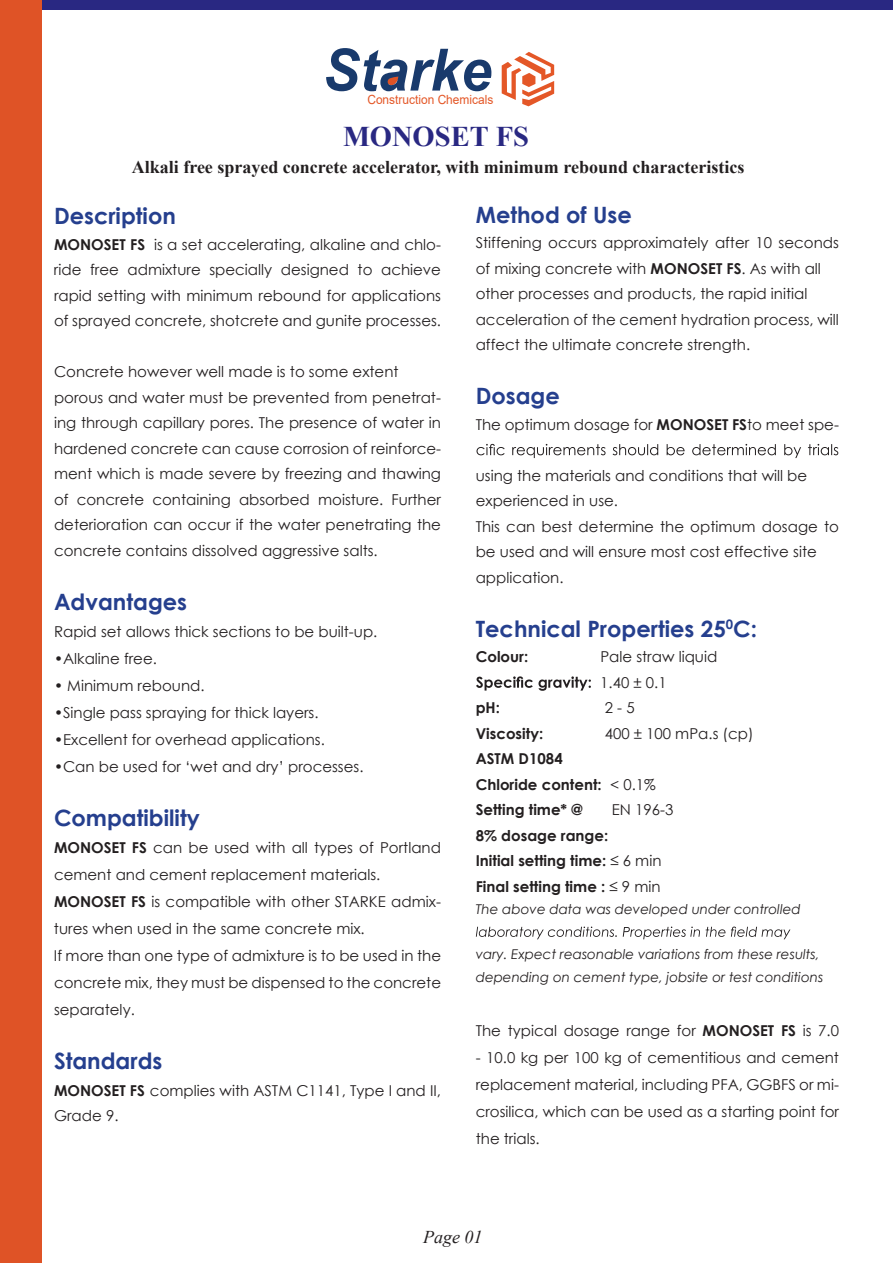
<style>
.page{position:relative;width:893px;height:1263px;background:#fff}
.page>*{position:absolute;margin:0;border:0;box-sizing:border-box;transform-origin:0 0}
.t1{font:italic 700 58.35px "Arial";color:#193a6c;scale:.95 1}
.t2{font:700 28.5px "Times New Roman";color:#292882}
.t3{font:700 22.5px "Century Gothic";color:#253f8e}
.t4{font:700 18px "Times New Roman";color:#231f20}
.t5{font:italic 18px "Times New Roman";color:#231f20}
.t6{font:15px/25.5px "Century Gothic";color:#231f20}
.t7{font:700 15px/25.5px "Century Gothic";color:#231f20}
.t8{font:italic 13.5px/22.5px "Century Gothic";color:#231f20}
.t9{font:12.6px "Arial";color:#e45727;scale:.95 1}
.s1{font-weight:700}
.s2{font-weight:400}
</style>
<div class="page">
<div style="left:4px;top:0;width:889px;height:9px;background:#292882"></div>
<svg style="left:476px;top:444px;width:362px;height:14px"></svg>
<svg style="left:476px;top:676px;width:115px;height:15px"></svg>
<svg style="left:476px;top:926px;width:314px;height:13px"></svg>
<div style="left:0;top:0;width:41px;height:1263px;background:#df5326"></div>
<svg style="left:386px;top:76px;width:14px;height:10px"></svg>
<svg style="left:502px;top:52px;width:52px;height:54px"></svg>
<h1 class="t1" style="left:323px;top:31px;width:179px">Starke</h1>
<p class="t9" style="left:367px;top:91px;width:134px">Construction Chemicals</p>
<h2 class="t2" style="left:343px;top:116px;width:188px">MONOSET FS</h2>
<p class="t4" style="left:132px;top:153px;width:614px">Alkali free sprayed concrete accelerator, with minimum rebound characteristics</p>
<h3 class="t3" style="left:54px;top:199px;width:123px">Description</h3>
<p class="t6" style="left:54px;top:231px;width:389px;text-align:justify"><span class="s1">MONOSET FS</span> is a set accelerating, alkaline and chlo&shy;ride free admixture specially designed to achieve rapid setting with minimum rebound for applications of sprayed concrete, shotcrete and gunite processes.</p>
<p class="t6" style="left:54px;top:359px;width:389px">Concrete however well made is to some extent porous and water must be prevented from penetrat&shy;ing through capillary pores. The presence of water in hardened concrete can cause corrosion of reinforce&shy;ment which is made severe by freezing and thawing of concrete containing absorbed moisture. Further deterioration can occur if the water penetrating the concrete contains dissolved aggressive salts.</p>
<h3 class="t3" style="left:54px;top:584px;width:135px">Advantages</h3>
<p class="t6" style="left:54px;top:618px;width:325px">Rapid set allows thick sections to be built-up.</p>
<p class="t6" style="left:54px;top:645px;width:104px">•Alkaline free.</p>
<p class="t6" style="left:54px;top:672px;width:152px">• Minimum rebound.</p>
<p class="t6" style="left:54px;top:699px;width:266px">•Single pass spraying for thick layers.</p>
<p class="t6" style="left:54px;top:726px;width:272px">•Excellent for overhead applications.</p>
<p class="t6" style="left:54px;top:753px;width:311px">•Can be used for ‘wet and dry’ processes.</p>
<h3 class="t3" style="left:54px;top:800px;width:147px">Compatibility</h3>
<p class="t6" style="left:54px;top:833px;width:389px;line-height:27px"><span class="s1">MONOSET FS</span> can be used with all types of Portland cement and cement replacement materials.<br><span class="s1">MONOSET FS</span> is compatible with other STARKE admix&shy;tures when used in the same concrete mix.<br>If more than one type of admixture is to be used in the concrete mix, they must be dispensed to the concrete separately.</p>
<h3 class="t3" style="left:54px;top:1043px;width:110px">Standards</h3>
<p class="t6" style="left:54px;top:1077px;width:389px"><span class="s1">MONOSET FS</span> complies with ASTM C1141, Type I and II,<br>Grade 9.</p>
<h3 class="t3" style="left:476px;top:197px;width:158px">Method of Use</h3>
<p class="t6" style="left:476px;top:230px;width:365px">Stiffening occurs approximately after 10 seconds of mixing concrete with <span class="s1">MONOSET FS</span>. As with all other processes and products, the rapid initial acceleration of the cement hydration process, will affect the ultimate concrete strength.</p>
<h3 class="t3" style="left:476px;top:379px;width:86px">Dosage</h3>
<p class="t6" style="left:476px;top:411px;width:365px">The optimum dosage for <span class="s1">MONOSET FS</span>to meet spe-</p>
<p class="t6" style="left:476px;top:462px;width:365px">using the materials and conditions that will be experienced in use.<br>This can best determine the optimum dosage to be used and will ensure most cost effective site application.</p>
<h3 class="t3" style="left:476px;top:611px;width:283px">Technical Properties 25<sup>0</sup>C:</h3>
<p class="t7" style="left:476px;top:643px;width:54px">Colour:</p>
<p class="t6" style="left:600px;top:644px;width:119px">Pale straw liquid<br>1.40 ± 0.1</p>
<p class="t7" style="left:476px;top:694px;width:26px">pH:</p>
<p class="t6" style="left:605px;top:695px;width:31px">2 - 5</p>
<p class="t7" style="left:476px;top:720px;width:69px">Viscosity:</p>
<p class="t6" style="left:605px;top:720px;width:150px">400 ± 100 mPa.s (cp)</p>
<p class="t7" style="left:476px;top:745px;width:182px">ASTM D1084<br>Chloride content: <span class="s2">&lt; 0.1%<br></span>Setting time* @</p>
<p class="t6" style="left:612px;top:797px;width:63px">EN 196-3</p>
<p class="t7" style="left:476px;top:822px;width:187px">8% dosage range:<br>Initial setting time: <span class="s2">≤ 6 min<br></span>Final setting time : <span class="s2">≤ 9 min</span></p>
<p class="t8" style="left:476px;top:898px;width:326px">The above data was developed under controlled</p>
<p class="t8" style="left:476px;top:943px;width:349px">vary. Expect reasonable variations from these results, depending on cement type, jobsite or test conditions</p>
<p class="t6" style="left:476px;top:1017px;width:365px">The typical dosage range for <span class="s1">MONOSET FS</span> is 7.0</p>
<p class="t6" style="left:476px;top:1043px;width:365px;line-height:27px;text-align:justify">- 10.0 kg per 100 kg of cementitious and cement replacement material, including PFA, GGBFS or mi&shy;crosilica, which can be used as a starting point for the trials.</p>
<p class="t5" style="left:423px;top:1225px;width:61px">Page 01</p>
</div>
